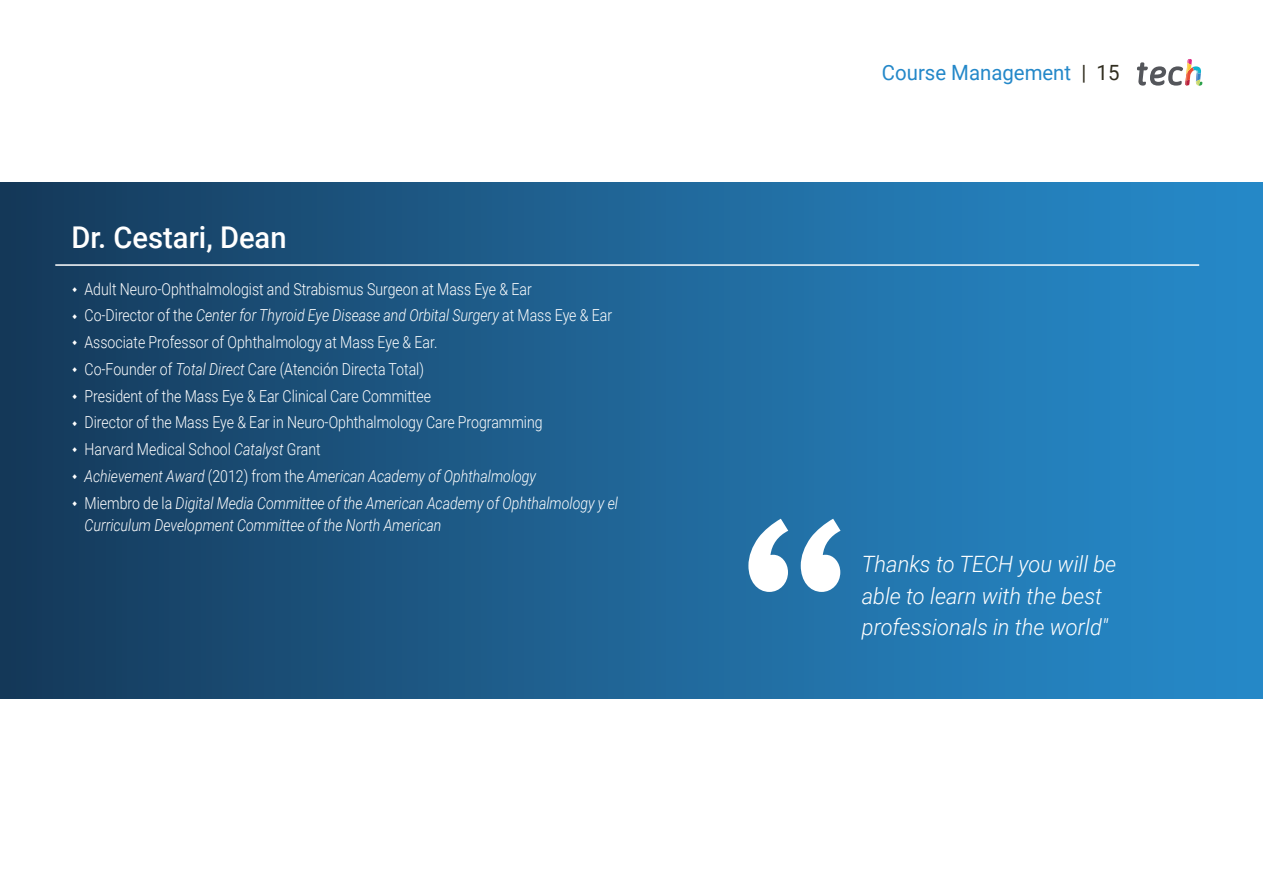
<style>
.page{position:relative;width:1263px;height:893px;background:#fff}
.page>*{position:absolute;margin:0;border:0;box-sizing:border-box;transform-origin:0 0}
.t1{font:500 30px "Roboto";color:#fff}
.t2{font:italic 300 22.5px/31.5px "Roboto";color:#fff}
.t3{font:21px "Roboto";color:#2488c9}
.t4{font:300 16.5px/26.7px "Roboto";color:#fff;scale:.85 1}
.t5{font:italic 300 16.5px "Roboto";color:#fff;scale:.85 1}
.s1{font-style:italic}
.s2{color:#312e20}
</style>
<div class="page">
<svg style="left:1137px;top:59px;width:65px;height:27px"></svg>
<div style="left:0;top:182px;width:1263px;height:516px;background:linear-gradient(to right,#163a5c,#288ecf)"></div>
<svg style="left:748px;top:519px;width:92px;height:73px"></svg>
<hr style="left:55px;top:264px;width:1144px;height:2px;background:#fff">
<svg style="left:73px;top:287px;width:4px;height:5px"></svg>
<svg style="left:73px;top:314px;width:4px;height:5px"></svg>
<svg style="left:73px;top:340px;width:4px;height:5px"></svg>
<svg style="left:73px;top:367px;width:4px;height:5px"></svg>
<svg style="left:73px;top:394px;width:4px;height:5px"></svg>
<svg style="left:73px;top:421px;width:4px;height:5px"></svg>
<svg style="left:73px;top:447px;width:4px;height:5px"></svg>
<svg style="left:73px;top:474px;width:4px;height:5px"></svg>
<svg style="left:73px;top:501px;width:4px;height:5px"></svg>
<h1 class="t1" style="left:71px;top:216px;width:217px">Dr. Cestari, Dean</h1>
<p class="t4" style="left:85px;top:275px;width:629px">Adult Neuro-Ophthalmologist and Strabismus Surgeon at Mass Eye &amp; Ear<br>Co-Director of the <span class="s1">Center for Thyroid Eye Disease and Orbital Surgery</span> at Mass Eye &amp; Ear Associate Professor of Ophthalmology at Mass Eye &amp; Ear.<br>Co-Founder of <span class="s1">Total Direct</span> Care (Atención Directa Total)<br>President of the Mass Eye &amp; Ear Clinical Care Committee<br>Director of the Mass Eye &amp; Ear in Neuro-Ophthalmology Care Programming<br>Harvard Medical School <span class="s1">Catalyst</span> Grant<br><span class="s1">Achievement Award</span> (2012) from the <span class="s1">American Academy of Ophthalmology<br></span>Miembro de la <span class="s1">Digital Media Committee of the American Academy of Ophthalmology y el</span></p>
<p class="t5" style="left:85px;top:514px;width:422px">Curriculum Development Committee of the North American</p>
<p class="t3" style="left:882px;top:57px;width:239px">Course Management <span class="s2">| 15</span></p>
<h2 class="t2" style="left:862px;top:548px;width:256px">Thanks to TECH you will be able to learn with the best professionals in the world"</h2>
</div>
